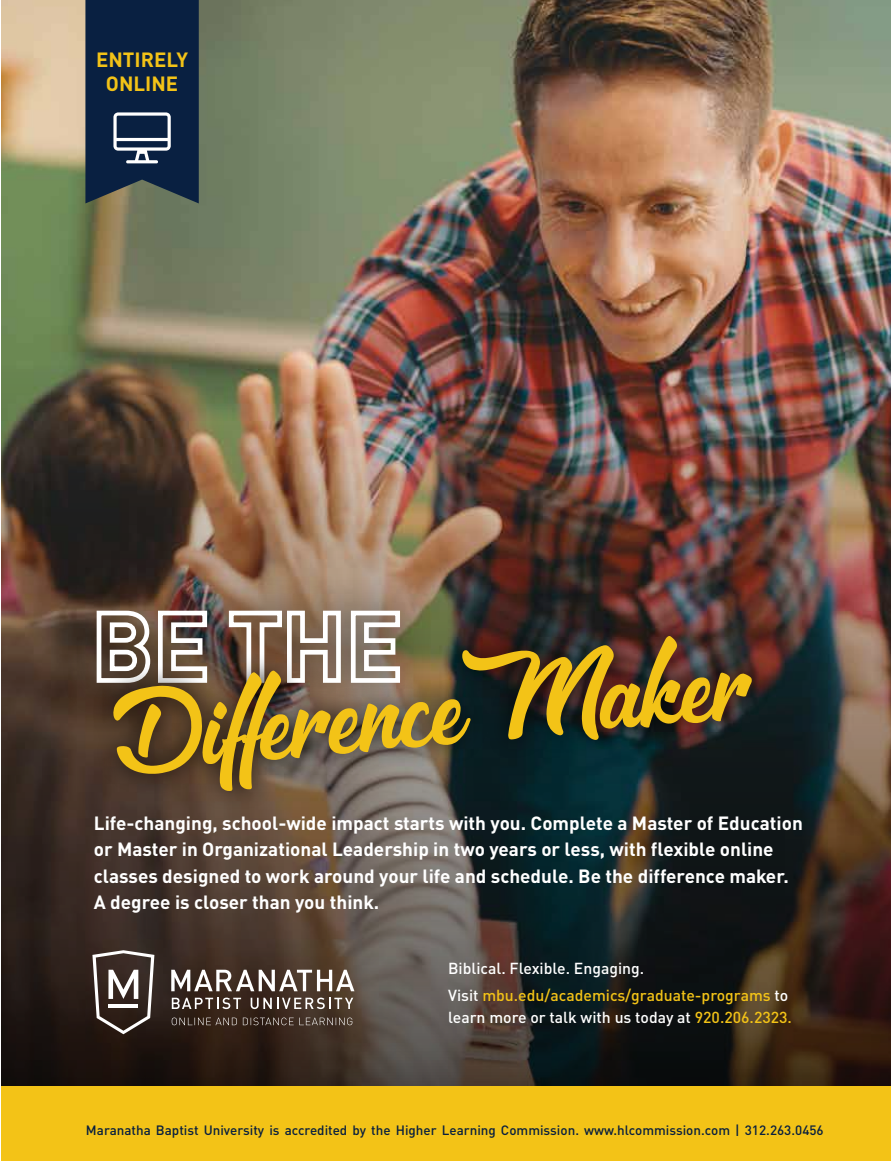
<style>
.page{position:relative;width:891px;height:1161px;background:#fff}
.page>*{position:absolute;margin:0;border:0;box-sizing:border-box;transform-origin:0 0}
.t1{font:97.65px "&Matchmaker";color:#f3c317}
.t2{font:700 20.4px/24.5px "DINOT";color:#f3c317;text-align:center}
.t3{font:700 18.9px/26.4px "DINOT";color:#fff}
.t4{font:500 15.75px/27.3px "DINOT";color:#f3c317}
.t5{font:500 15.75px "DINOT";color:#fff}
.t6{font:500 13.35px "DINOT";color:#081f3f}
.s1{color:#fff}
.s2{color:#f3c317}
</style>
<div class="page">
<img style="left:1px;top:0;width:890px;height:365px">
<img style="left:1px;top:365px;width:890px;height:721px">
<div style="left:1px;top:1086px;width:890px;height:75px;background:#f3c317"></div>
<svg style="left:92px;top:950px;width:62px;height:84px"></svg>
<hr style="left:108px;top:1004px;width:30px;height:4px;background:#fff">
<svg style="left:171px;top:970px;width:183px;height:21px"></svg>
<svg style="left:172px;top:998px;width:69px;height:11px"></svg>
<svg style="left:251px;top:998px;width:102px;height:11px"></svg>
<svg style="left:172px;top:1018px;width:180px;height:7px"></svg>
<div style="left:61px;top:575px;width:373px;height:144px;background:#000;opacity:.75"></div>
<svg style="left:94px;top:608px;width:115px;height:8px"></svg>
<svg style="left:227px;top:608px;width:116px;height:8px"></svg>
<svg style="left:349px;top:608px;width:53px;height:8px"></svg>
<div style="left:92px;top:616px;width:680px;height:196px;background:#000;opacity:.75"></div>
<svg style="left:85px;top:0;width:114px;height:203px;background:#102542"></svg>
<p class="t2" style="left:96px;top:47px;width:94px">ENTIRELY<br>ONLINE</p>
<h1 class="t1" style="left:105px;top:671px;width:645px;rotate:-5deg">DifferenceMaker</h1>
<p class="t3" style="left:94px;top:809px;width:711px">Life-changing, school-wide impact starts with you. Complete a Master of Education or Master in Organizational Leadership in two years or less, with flexible online classes designed to work around your life and schedule. Be the difference maker.<br>A degree is closer than you think.</p>
<p class="t4" style="left:448px;top:954px;width:342px"><span class="s1">Biblical. Flexible. Engaging.<br>Visit</span> mbu.edu/academics/graduate-programs <span class="s1">to</span></p>
<p class="t5" style="left:448px;top:1007px;width:345px">learn more or talk with us today at <span class="s2">920.206.2323.</span></p>
<p class="t6" style="left:86px;top:1121px;width:739px">Maranatha Baptist University is accredited by the Higher Learning Commission. www.hlcommission.com | 312.263.0456</p>
</div>
